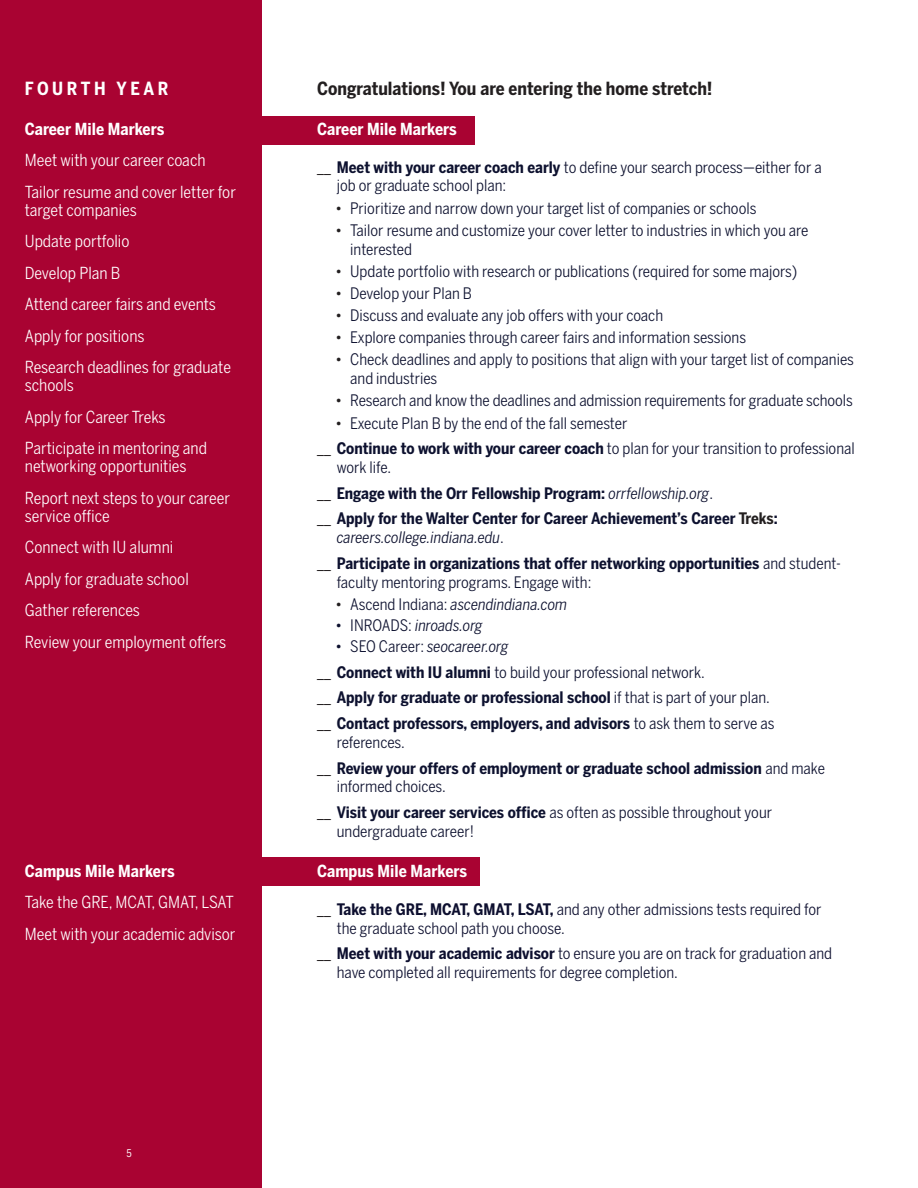
<style>
.page{position:relative;width:918px;height:1188px;background:#fff}
.page>*{position:absolute;margin:0;border:0;box-sizing:border-box;transform-origin:0 0}
.t1{font:700 18px "Benton Sans Cond";color:#231f20}
.Headline_style__whit{font:700 18px "Benton Sans Cond";letter-spacing:.2em;color:#fff}
.Side-bar__body_copy{font:16.5px/18px "Benton Sans Cond";color:#fff}
.Side-bar__body_copy-2{font:700 16.5px "Benton Sans Cond";color:#fff}
.t2{font:15.75px/18.9px "Benton Sans Cond";color:#0d112f}
.t3{font:700 15.75px/18.9px "Benton Sans Cond";color:#0d112f}
.t4{font:15.75px/18.9px "Benton Sans Cond";color:#0d0f2f}
.t5{font:italic 15.75px "Benton Sans Cond";color:#0d112f}
.t6{font:10.5px "Benton Sans Cond";color:#fff}
.s1{color:#231f20}
.s2{font-weight:700}
.s3{font-weight:400;color:#231f20}
.s4{font-weight:400;font-style:italic}
.s5{font-weight:400}
.s6{font-style:normal;color:#231f20}
.s7{font-style:normal}
.s8{color:#0d112f}
</style>
<div class="page">
<div style="left:0;top:0;width:262px;height:1188px;background:#a90332"></div>
<div style="left:227px;top:116px;width:248px;height:29px;background:#a90332"></div>
<div style="left:232px;top:857px;width:248px;height:29px;background:#a90332"></div>
<p class="Headline_style__whit" style="left:25px;top:77px;width:145px">FOURTH YEAR</p>
<p class="Side-bar__body_copy-2" style="left:25px;top:119px;width:141px">Career Mile Markers</p>
<p class="Side-bar__body_copy" style="left:25px;top:151px;width:182px">Meet with your career coach</p>
<p class="Side-bar__body_copy" style="left:25px;top:183px;width:213px">Tailor resume and cover letter for target companies</p>
<p class="Side-bar__body_copy" style="left:25px;top:232px;width:106px">Update portfolio</p>
<p class="Side-bar__body_copy" style="left:25px;top:264px;width:97px">Develop Plan B</p>
<p class="Side-bar__body_copy" style="left:25px;top:295px;width:193px">Attend career fairs and events</p>
<p class="Side-bar__body_copy" style="left:25px;top:327px;width:121px">Apply for positions</p>
<p class="Side-bar__body_copy" style="left:25px;top:358px;width:208px">Research deadlines for graduate schools</p>
<p class="Side-bar__body_copy" style="left:25px;top:408px;width:142px">Apply for Career Treks</p>
<p class="Side-bar__body_copy" style="left:25px;top:439px;width:184px">Participate in mentoring and networking opportunities</p>
<p class="Side-bar__body_copy" style="left:25px;top:489px;width:207px">Report next steps to your career service office</p>
<p class="Side-bar__body_copy" style="left:25px;top:538px;width:150px">Connect with IU alumni</p>
<p class="Side-bar__body_copy" style="left:25px;top:570px;width:165px">Apply for graduate school</p>
<p class="Side-bar__body_copy" style="left:25px;top:601px;width:117px">Gather references</p>
<p class="Side-bar__body_copy" style="left:25px;top:633px;width:203px">Review your employment offers</p>
<p class="Side-bar__body_copy-2" style="left:25px;top:860px;width:151px">Campus Mile Markers</p>
<p class="Side-bar__body_copy" style="left:25px;top:893px;width:211px">Take the GRE, MCAT, GMAT, LSAT</p>
<p class="Side-bar__body_copy" style="left:25px;top:925px;width:212px">Meet with your academic advisor</p>
<p class="t6" style="left:126px;top:1147px;width:7px">5</p>
<p class="t1" style="left:317px;top:77px;width:397px">Congratulations! You are entering the home stretch!</p>
<p class="Side-bar__body_copy-2" style="left:317px;top:118px;width:141px">Career Mile Markers</p>
<p class="t2" style="left:337px;top:157px;width:486px;text-indent:-19px"><span class="s1">__</span> <span class="s2">Meet with your career coach early</span> to define your search process—either for a job or graduate school plan:</p>
<p class="t2" style="left:335px;top:198px;width:423px"><span class="s1">•</span> Prioritize and narrow down your target list of companies or schools</p>
<p class="t2" style="left:350px;top:220px;width:460px;text-indent:-15px"><span class="s1">•</span> Tailor resume and customize your cover letter to industries in which you are interested</p>
<p class="t2" style="left:335px;top:262px;width:463px"><span class="s1">•</span> Update portfolio with research or publications (required for some majors)</p>
<p class="t2" style="left:335px;top:284px;width:138px"><span class="s1">•</span> Develop your Plan B</p>
<p class="t2" style="left:335px;top:306px;width:329px"><span class="s1">•</span> Discuss and evaluate any job offers with your coach</p>
<p class="t2" style="left:335px;top:328px;width:412px"><span class="s1">•</span> Explore companies through career fairs and information sessions</p>
<p class="t2" style="left:350px;top:350px;width:505px;text-indent:-15px"><span class="s1">•</span> Check deadlines and apply to positions that align with your target list of companies and industries</p>
<p class="t2" style="left:335px;top:391px;width:519px"><span class="s1">•</span> Research and know the deadlines and admission requirements for graduate schools</p>
<p class="t2" style="left:335px;top:413px;width:294px"><span class="s1">•</span> Execute Plan B by the end of the fall semester</p>
<p class="t2" style="left:337px;top:439px;width:520px;text-indent:-19px"><span class="s1">__</span> <span class="s2">Continue to work with your career coach</span> to plan for your transition to professional work life.</p>
<p class="t3" style="left:317px;top:484px;width:397px"><span class="s3">__</span> Engage with the Orr Fellowship Program: <span class="s4">orrfellowship.org</span><span class="s5">.</span></p>
<p class="t3" style="left:337px;top:509px;width:443px;text-indent:-20px"><span class="s3">__</span> Apply for the Walter Center for Career Achievement’s Career <span class="s1">Treks</span>: <span class="s4">careers.college.indiana.edu</span><span class="s5">.</span></p>
<p class="t3" style="left:337px;top:554px;width:506px;text-indent:-19px"><span class="s3">__</span> Participate in organizations that offer networking opportunities <span class="s5">and student&shy;faculty mentoring programs. Engage with:</span></p>
<p class="t5" style="left:335px;top:595px;width:234px"><span class="s6">•</span> <span class="s7">Ascend Indiana:</span> ascendindiana.com</p>
<p class="t5" style="left:335px;top:616px;width:149px"><span class="s7">• INROADS:</span> inroads.org</p>
<p class="t5" style="left:335px;top:637px;width:175px"><span class="s7">• SEO Career:</span> seocareer.org</p>
<p class="t2" style="left:317px;top:662px;width:389px"><span class="s1">__</span> <span class="s2">Connect with IU alumni</span> to build your professional network.</p>
<p class="t3" style="left:317px;top:688px;width:454px"><span class="s3">__</span> Apply for graduate or professional school <span class="s5">if that is part of your plan.</span></p>
<p class="t3" style="left:337px;top:714px;width:439px;text-indent:-19px"><span class="s3">__</span> Contact professors, employers, and advisors <span class="s5">to ask them to serve as references.</span></p>
<p class="t3" style="left:337px;top:759px;width:490px;text-indent:-19px"><span class="s3">__</span> Review your offers of employment or graduate school admission <span class="s5">and make informed choices.</span></p>
<p class="t2" style="left:337px;top:803px;width:437px;text-indent:-19px"><span class="s1">__</span> <span class="s2">Visit your career services office</span> as often as possible throughout your undergraduate career!</p>
<p class="Side-bar__body_copy-2" style="left:317px;top:861px;width:151px">Campus Mile Markers</p>
<p class="t4" style="left:337px;top:900px;width:486px;text-indent:-19px"><span class="s1">__</span> <span class="s2">Take the GRE, MCAT, GMAT, LSAT,</span> and any other admissions tests required for the graduate school path you choose<span class="s8">.</span></p>
<p class="t4" style="left:337px;top:944px;width:497px;text-indent:-19px"><span class="s1">__</span> <span class="s2">Meet with your academic advisor</span> to ensure you are on track for graduation and have completed all requirements for degree completion<span class="s8">.</span></p>
</div>
